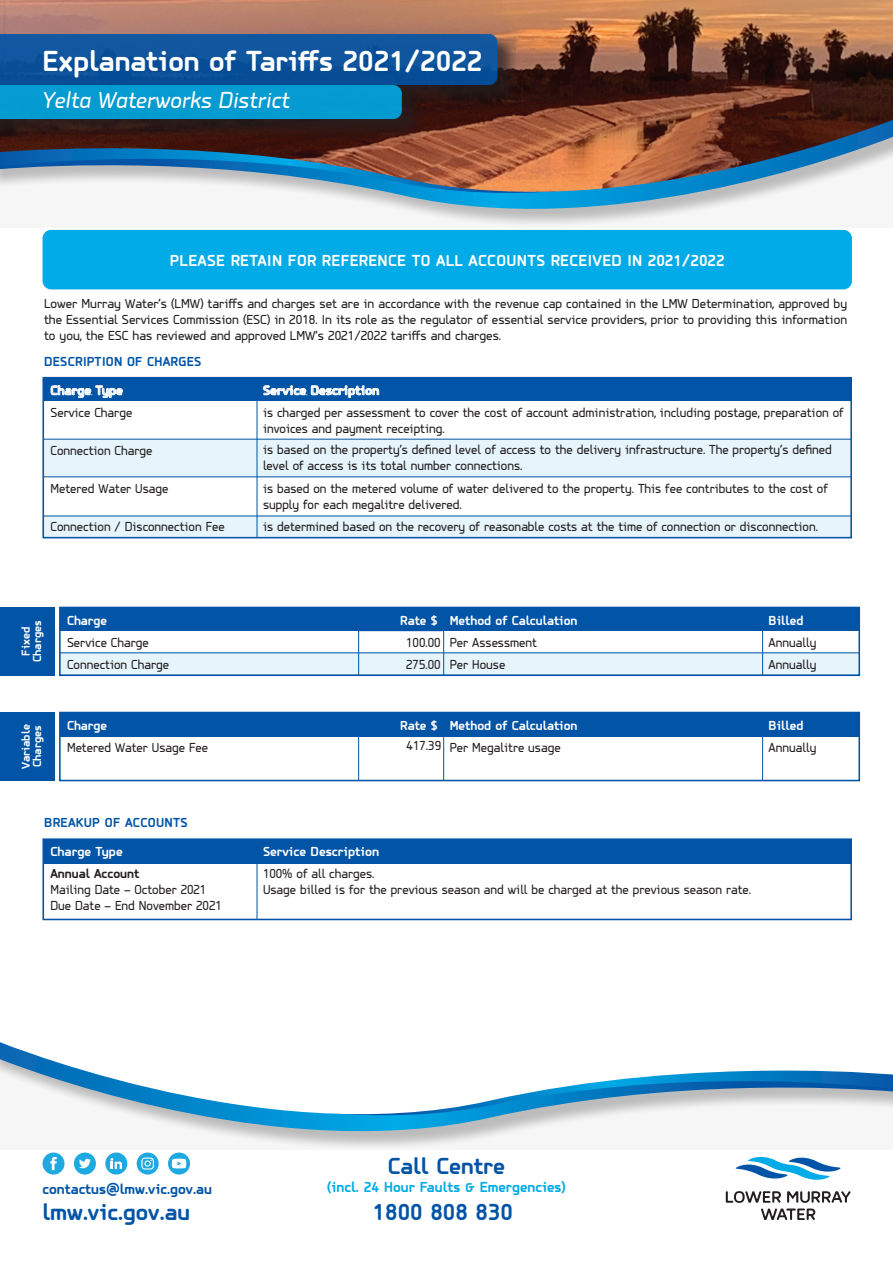
<style>
.page{position:relative;width:893px;height:1263px;background:#fff}
.page>*{position:absolute;margin:0;border:0;box-sizing:border-box;transform-origin:0 0}
.t1{font:700 30px "PF Isotext Pro";color:#fff}
.t2{font:700 24px "PF Isotext Pro";color:#0154a6}
.t3{font:italic 24px "PF Isotext Pro";color:#fff}
.t4{font:700 16.5px "PF Isotext Pro";letter-spacing:.02em;color:#fff}
.t5{font:700 15px "PF Isotext Pro";color:#00abe7}
.t6{font:700 15px "PF Isotext Pro";color:#0154a6}
.t7{font:13.5px/15.9px "PF Isotext Pro";color:#231f20}
.t8{font:700 13.5px "PF Isotext Pro";color:#fff}
.t9{font:700 13.5px "PF Isotext Pro";letter-spacing:.02em;color:#0154a6}
.t10{font:700 12px/11.4px "PF Isotext Pro";color:#fff;text-align:center}
.s1{font-weight:700}
</style>
<div class="page">
<svg style="left:302px;top:193px;width:478px;height:33px"></svg>
<img style="left:0;top:0;width:893px;height:193px">
<svg style="left:0;top:771px;width:893px;height:378px"></svg>
<div style="left:43px;top:230px;width:809px;height:59px;background:#00abe7;border-radius:9px"></div>
<svg style="left:497px;top:36px;width:19px;height:68px"></svg>
<svg style="left:0;top:119px;width:420px;height:19px;background:#311814"></svg>
<svg style="left:0;top:34px;width:497px;height:85px;background:#0c65a1"></svg>
<svg style="left:736px;top:1156px;width:105px;height:24px"></svg>
<svg style="left:726px;top:1191px;width:125px;height:29px"></svg>
<svg style="left:168px;top:1152px;width:22px;height:22px"></svg>
<svg style="left:172px;top:1159px;width:14px;height:9px"></svg>
<svg style="left:137px;top:1152px;width:22px;height:22px"></svg>
<svg style="left:141px;top:1157px;width:13px;height:12px"></svg>
<div style="left:105px;top:1152px;width:22px;height:22px;background:#1fa9e1;border-radius:50%"></div>
<svg style="left:111px;top:1158px;width:11px;height:11px"></svg>
<div style="left:74px;top:1152px;width:22px;height:22px;background:#1fa9e1;border-radius:50%"></div>
<svg style="left:79px;top:1159px;width:12px;height:9px"></svg>
<div style="left:43px;top:1152px;width:22px;height:22px;background:#1fa9e1;border-radius:50%"></div>
<svg style="left:50px;top:1157px;width:7px;height:13px"></svg>
<div style="left:43px;top:378px;width:808px;height:23px;background:#0154a6"></div>
<div style="left:43px;top:840px;width:808px;height:23px;background:#0154a6"></div>
<div style="left:43px;top:516px;width:809px;height:22px;background:#e6f4fb"></div>
<div style="left:43px;top:439px;width:809px;height:38px;background:#e6f4fb"></div>
<hr style="left:43px;top:439px;width:809px;height:1px;background:#0154a6">
<hr style="left:43px;top:477px;width:809px;height:1px;background:#0154a6">
<hr style="left:43px;top:516px;width:809px;height:1px;background:#0154a6">
<hr style="left:257px;top:400px;width:1px;height:138px;background:#0154a6">
<hr style="left:257px;top:859px;width:1px;height:60px;background:#0154a6">
<svg style="left:51px;top:385px;width:72px;height:13px"></svg>
<svg style="left:263px;top:385px;width:116px;height:14px"></svg>
<div style="left:42px;top:377px;width:810px;height:161px;border:2px solid #0154a6"></div>
<div style="left:0;top:607px;width:55px;height:68px;background:#0154a6"></div>
<div style="left:60px;top:608px;width:799px;height:23px;background:#0154a6"></div>
<div style="left:60px;top:653px;width:799px;height:22px;background:#e6f4fb"></div>
<hr style="left:60px;top:653px;width:799px;height:1px;background:#0154a6">
<hr style="left:358px;top:629px;width:1px;height:46px;background:#0154a6">
<hr style="left:443px;top:629px;width:1px;height:46px;background:#0154a6">
<hr style="left:762px;top:629px;width:1px;height:46px;background:#0154a6">
<hr style="left:762px;top:735px;width:1px;height:46px;background:#0154a6">
<div style="left:59px;top:607px;width:801px;height:69px;border:2px solid #0154a6"></div>
<div style="left:60px;top:713px;width:799px;height:23px;background:#0154a6"></div>
<div style="left:0;top:712px;width:55px;height:69px;background:#0154a6"></div>
<hr style="left:358px;top:736px;width:1px;height:44px;background:#0154a6">
<hr style="left:443px;top:736px;width:1px;height:44px;background:#0154a6">
<div style="left:59px;top:712px;width:801px;height:69px;border:2px solid #0154a6"></div>
<div style="left:42px;top:838px;width:810px;height:82px;border:2px solid #0154a6"></div>
<p class="t1" style="left:43px;top:43px;width:441px">Explanation of Tariffs 2021/2022</p>
<p class="t3" style="left:43px;top:86px;width:249px">Yelta Waterworks District</p>
<p class="t4" style="left:170px;top:251px;width:556px">PLEASE RETAIN FOR REFERENCE TO ALL ACCOUNTS RECEIVED IN 2021/2022</p>
<p class="t7" style="left:44px;top:295px;width:805px;text-align:justify">Lower Murray Water’s (LMW) tariffs and charges set are in accordance with the revenue cap contained in the LMW Determination, approved by the Essential Services Commission (ESC) in 2018. In its role as the regulator of essential service providers, prior to providing this information to you, the ESC has reviewed and approved LMW’s 2021/2022 tariffs and charges.</p>
<p class="t9" style="left:44px;top:353px;width:159px">DESCRIPTION OF CHARGES</p>
<p class="t8" style="left:50px;top:382px;width:74px">Charge Type</p>
<p class="t8" style="left:263px;top:382px;width:118px">Service Description</p>
<p class="t7" style="left:50px;top:404px;width:83px">Service Charge</p>
<p class="t7" style="left:263px;top:404px;width:582px">is charged per assessment to cover the cost of account administration, including postage, preparation of invoices and payment receipting.</p>
<p class="t7" style="left:50px;top:443px;width:104px">Connection Charge</p>
<p class="t7" style="left:263px;top:441px;width:570px">is based on the property’s defined level of access to the delivery infrastructure. The property’s defined level of access is its total number connections.</p>
<p class="t7" style="left:50px;top:480px;width:120px">Metered Water Usage</p>
<p class="t7" style="left:263px;top:480px;width:566px">is based on the metered volume of water delivered to the property. This fee contributes to the cost of supply for each megalitre delivered.</p>
<p class="t7" style="left:50px;top:518px;width:176px">Connection / Disconnection Fee</p>
<p class="t7" style="left:263px;top:518px;width:557px">is determined based on the recovery of reasonable costs at the time of connection or disconnection.</p>
<p class="t10" style="left:20px;top:662px;width:43px;rotate:-90deg">Fixed<br>Charges</p>
<p class="t8" style="left:67px;top:612px;width:42px">Charge</p>
<p class="t8" style="left:400px;top:612px;width:179px">Rate $ Method of Calculation</p>
<p class="t8" style="left:769px;top:612px;width:36px">Billed</p>
<p class="t7" style="left:67px;top:634px;width:83px">Service Charge</p>
<p class="t7" style="left:406px;top:634px;width:132px">100.00 Per Assessment</p>
<p class="t7" style="left:769px;top:634px;width:49px">Annually</p>
<p class="t7" style="left:67px;top:656px;width:104px">Connection Charge</p>
<p class="t7" style="left:406px;top:656px;width:101px">275.00 Per House</p>
<p class="t7" style="left:769px;top:656px;width:49px">Annually</p>
<p class="t8" style="left:67px;top:717px;width:42px">Charge</p>
<p class="t8" style="left:400px;top:717px;width:179px">Rate $ Method of Calculation</p>
<p class="t10" style="left:20px;top:769px;width:46px;text-align:left;rotate:-90deg">Variable<br>Charges</p>
<p class="t8" style="left:769px;top:717px;width:36px">Billed</p>
<p class="t7" style="left:67px;top:739px;width:143px">Metered Water Usage Fee</p>
<p class="t7" style="left:407px;top:739px;width:155px">417.39 Per Megalitre usage</p>
<p class="t7" style="left:769px;top:739px;width:49px">Annually</p>
<p class="t9" style="left:44px;top:815px;width:145px">BREAKUP OF ACCOUNTS</p>
<p class="t8" style="left:50px;top:844px;width:74px">Charge Type</p>
<p class="t8" style="left:263px;top:844px;width:118px">Service Description</p>
<p class="t7" style="left:50px;top:866px;width:173px"><span class="s1">Annual Account<br></span>Mailing Date – October 2021<br>Due Date – End November 2021</p>
<p class="t7" style="left:263px;top:866px;width:490px">100% of all charges.<br>Usage billed is for the previous season and will be charged at the previous season rate.</p>
<p class="t2" style="left:388px;top:1152px;width:119px">Call Centre</p>
<p class="t6" style="left:43px;top:1180px;width:171px">contactus@lmw.vic.gov.au</p>
<p class="t5" style="left:327px;top:1178px;width:240px">(incl. 24 Hour Faults &amp; Emergencies)</p>
<p class="t2" style="left:43px;top:1198px;width:149px">lmw.vic.gov.au</p>
<p class="t2" style="left:373px;top:1198px;width:142px">1800 808 830</p>
</div>
